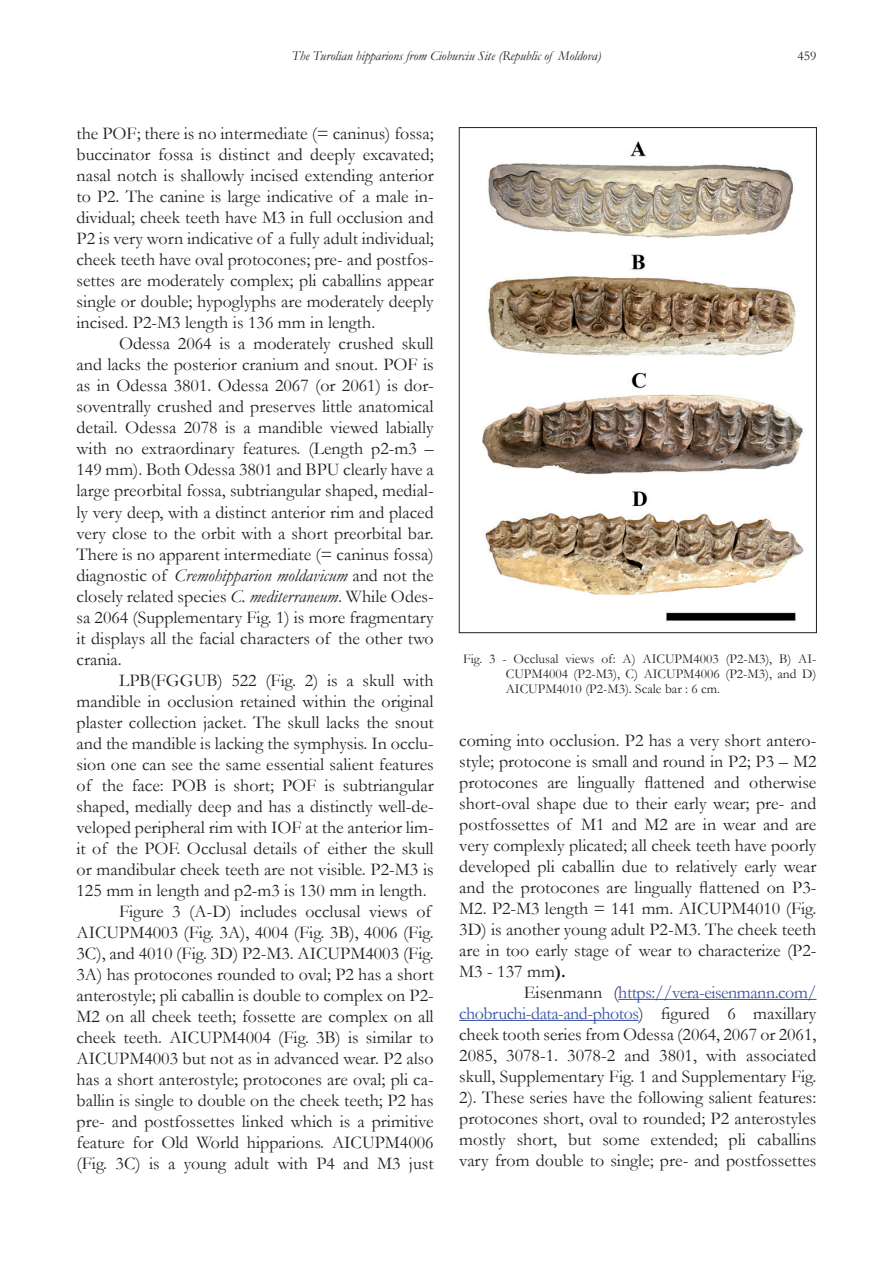
<style>
.page{position:relative;width:893px;height:1263px;background:#fff}
.page>*{position:absolute;margin:0;border:0;box-sizing:border-box;transform-origin:0 0}
.t1{font:18px/21px "Garamond";color:#231f20;text-align:justify}
.t2{font:13.5px/15px "Garamond";color:#231f20;text-align:justify}
.t3{font:italic 13.5px "Garamond";color:#231f20}
.s1{font-style:italic}
.s2{font-weight:700}
.s3{color:#3853a3}
</style>
<div class="page">
<hr style="left:618px;top:999px;width:198px;height:1px;background:#3853a3">
<hr style="left:459px;top:1020px;width:180px;height:1px;background:#3853a3">
<img style="left:482px;top:141px;width:322px;height:480px">
<p class="t3" style="left:292px;top:46px;width:311px">The Turolian hipparions from Cioburciu Site (Republic of Moldova)</p>
<p class="t2" style="left:797px;top:48px;width:20px">459</p>
<p class="t1" style="left:77px;top:123px;width:359px">the POF; there is no intermediate (= caninus) fossa; buccinator fossa is distinct and deeply excavated; nasal notch is shallowly incised extending anterior to P2. The canine is large indicative of a male in&shy;dividual; cheek teeth have M3 in full occlusion and P2 is very worn indicative of a fully adult individual; cheek teeth have oval protocones; pre- and postfos&shy;settes are moderately complex; pli caballins appear single or double; hypoglyphs are moderately deeply incised. P2-M3 length is 136 mm in length.</p>
<p class="t1" style="left:77px;top:333px;width:359px;text-indent:43px">Odessa 2064 is a moderately crushed skull and lacks the posterior cranium and snout. POF is as in Odessa 3801. Odessa 2067 (or 2061) is dor&shy;soventrally crushed and preserves little anatomical detail. Odessa 2078 is a mandible viewed labially with no extraordinary features. (Length p2-m3 – 149 mm). Both Odessa 3801 and BPU clearly have a large preorbital fossa, subtriangular shaped, medial&shy;ly very deep, with a distinct anterior rim and placed very close to the orbit with a short preorbital bar.<br>There is no apparent intermediate (= caninus fossa) diagnostic of <span class="s1">Cremohipparion moldavicum</span> and not the closely related species <span class="s1">C. mediterraneum</span>. While Odes&shy;sa 2064 (Supplementary Fig. 1) is more fragmentary it displays all the facial characters of the other two crania.</p>
<p class="t1" style="left:119px;top:669px;width:316px">LPB(FGGUB) 522 (Fig. 2) is a skull with</p>
<p class="t1" style="left:77px;top:690px;width:359px">mandible in occlusion retained within the original</p>
<p class="t1" style="left:77px;top:711px;width:359px">plaster collection jacket. The skull lacks the snout</p>
<p class="t1" style="left:77px;top:732px;width:359px">and the mandible is lacking the symphysis. In occlu-</p>
<p class="t1" style="left:77px;top:753px;width:359px">sion one can see the same essential salient features</p>
<p class="t1" style="left:77px;top:774px;width:359px">of the face: POB is short; POF is subtriangular</p>
<p class="t1" style="left:77px;top:795px;width:359px">shaped, medially deep and has a distinctly well-de-</p>
<p class="t1" style="left:77px;top:816px;width:359px">veloped peripheral rim with IOF at the anterior lim-</p>
<p class="t1" style="left:77px;top:837px;width:359px">it of the POF. Occlusal details of either the skull</p>
<p class="t1" style="left:77px;top:858px;width:359px">or mandibular cheek teeth are not visible. P2-M3 is</p>
<p class="t1" style="left:77px;top:879px;width:352px">125 mm in length and p2-m3 is 130 mm in length.</p>
<p class="t1" style="left:119px;top:900px;width:314px">Figure 3 (A-D) includes occlusal views of</p>
<p class="t1" style="left:77px;top:921px;width:359px">AICUPM4003 (Fig. 3A), 4004 (Fig. 3B), 4006 (Fig.</p>
<p class="t1" style="left:77px;top:942px;width:359px">3C), and 4010 (Fig. 3D) P2-M3. AICUPM4003 (Fig.</p>
<p class="t1" style="left:77px;top:963px;width:359px">3A) has protocones rounded to oval; P2 has a short</p>
<p class="t1" style="left:77px;top:984px;width:359px">anterostyle; pli caballin is double to complex on P2-</p>
<p class="t1" style="left:77px;top:1005px;width:359px">M2 on all cheek teeth; fossette are complex on all</p>
<p class="t1" style="left:77px;top:1026px;width:359px">cheek teeth. AICUPM4004 (Fig. 3B) is similar to</p>
<p class="t1" style="left:77px;top:1047px;width:359px">AICUPM4003 but not as in advanced wear. P2 also</p>
<p class="t1" style="left:77px;top:1068px;width:359px">has a short anterostyle; protocones are oval; pli ca-</p>
<p class="t1" style="left:77px;top:1089px;width:359px">ballin is single to double on the cheek teeth; P2 has</p>
<p class="t1" style="left:77px;top:1110px;width:359px">pre- and postfossettes linked which is a primitive</p>
<p class="t1" style="left:77px;top:1131px;width:359px">feature for Old World hipparions. AICUPM4006</p>
<p class="t1" style="left:77px;top:1152px;width:359px">(Fig. 3C) is a young adult with P4 and M3 just</p>
<p class="t2" style="left:506px;top:651px;width:312px;text-indent:-43px">Fig. 3 - Occlusal views of: A) AICUPM4003 (P2-M3), B) AI-CUPM4004 (P2-M3), C) AICUPM4006 (P2-M3), and D)<br>AICUPM4010 (P2-M3). Scale bar : 6 cm.</p>
<p class="t1" style="left:459px;top:729px;width:359px">coming into occlusion. P2 has a very short antero&shy;style; protocone is small and round in P2; P3 – M2 protocones are lingually flattened and otherwise short-oval shape due to their early wear; pre- and postfossettes of M1 and M2 are in wear and are very complexly plicated; all cheek teeth have poorly developed pli caballin due to relatively early wear and the protocones are lingually flattened on P3- M2. P2-M3 length = 141 mm. AICUPM4010 (Fig.<br>3D) is another young adult P2-M3. The cheek teeth are in too early stage of wear to characterize (P2- M3 - 137 mm<span class="s2">).</span></p>
<p class="t1" style="left:459px;top:981px;width:359px;text-indent:65px">Eisenmann (<span class="s3">https://vera-eisenmann.com/ chobruchi-data-and-photos</span>) figured 6 maxillary cheek tooth series from Odessa (2064, 2067 or 2061, 2085, 3078-1. 3078-2 and 3801, with associated skull, Supplementary Fig. 1 and Supplementary Fig.<br>2). These series have the following salient features: protocones short, oval to rounded; P2 anterostyles mostly short, but some extended; pli caballins vary from double to single; pre- and postfossettes</p>
</div>
